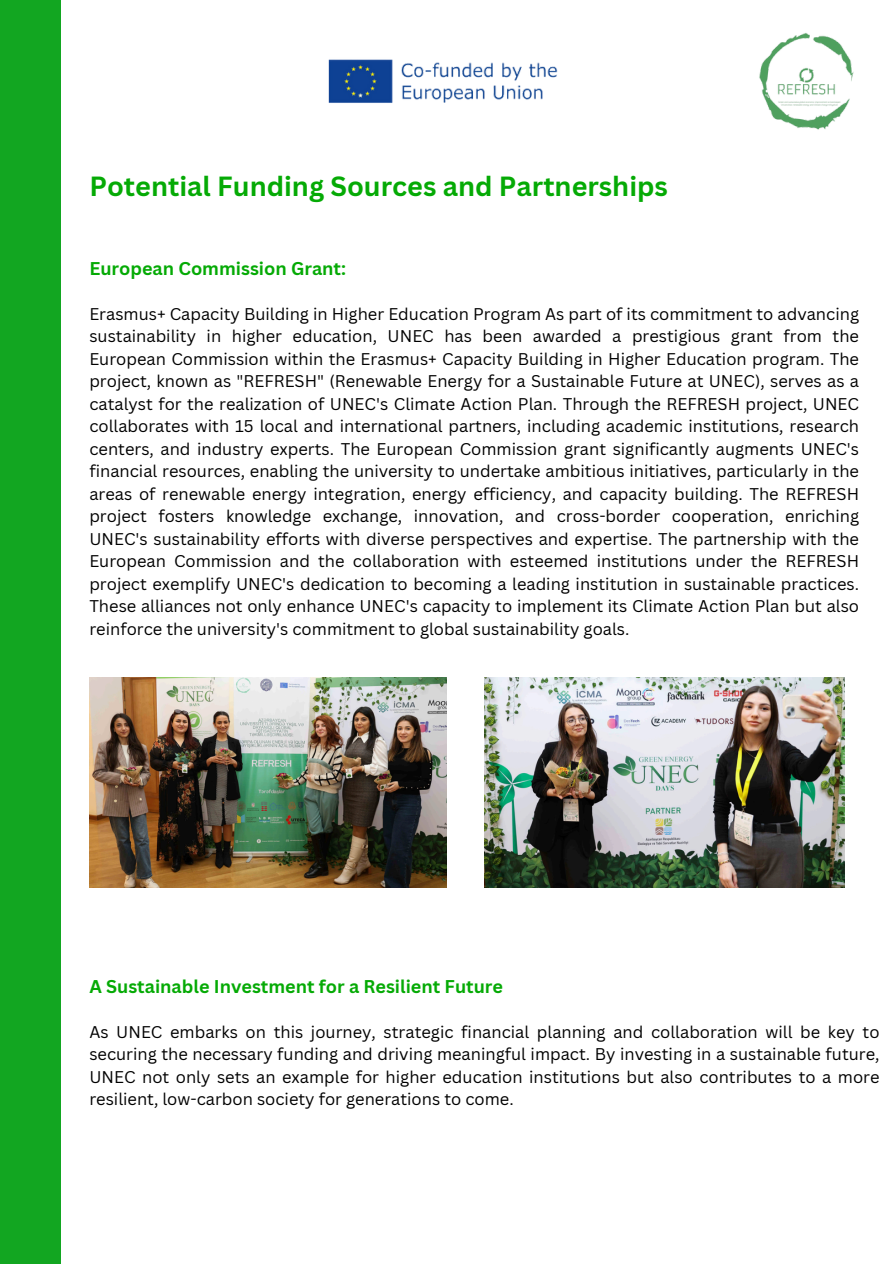
<style>
.page{position:relative;width:894px;height:1264px;background:#fff}
.page>*{position:absolute;margin:0;border:0;box-sizing:border-box;transform-origin:0 0}
.t1{font:700 27px "Canva Sans";color:#05aa05}
.t2{font:700 18px "Canva Sans";color:#05aa05}
.t3{font:16.5px/22.5px "Canva Sans";color:#000;text-align:justify}
</style>
<div class="page">
<div style="left:0;top:0;width:60px;height:1263px;background:#12a621"></div>
<img style="left:89px;top:677px;width:357px;height:210px">
<img style="left:484px;top:677px;width:360px;height:210px">
<img style="left:759px;top:33px;width:95px;height:97px">
<img style="left:328px;top:59px;width:230px;height:44px">
<p class="t1" style="left:89px;top:167px;width:580px">Potential Funding Sources and Partnerships</p>
<p class="t2" style="left:89px;top:255px;width:258px">European Commission Grant:</p>
<h1 class="t3" style="left:89px;top:302px;width:771px">Erasmus+ Capacity Building in Higher Education Program As part of its commitment to advancing sustainability in higher education, UNEC has been awarded a prestigious grant from the European Commission within the Erasmus+ Capacity Building in Higher Education program. The project, known as "REFRESH" (Renewable Energy for a Sustainable Future at UNEC), serves as a catalyst for the realization of UNEC's Climate Action Plan. Through the REFRESH project, UNEC collaborates with 15 local and international partners, including academic institutions, research centers, and industry experts. The European Commission grant significantly augments UNEC's financial resources, enabling the university to undertake ambitious initiatives, particularly in the areas of renewable energy integration, energy efficiency, and capacity building. The REFRESH project fosters knowledge exchange, innovation, and cross-border cooperation, enriching UNEC's sustainability efforts with diverse perspectives and expertise. The partnership with the European Commission and the collaboration with esteemed institutions under the REFRESH project exemplify UNEC's dedication to becoming a leading institution in sustainable practices.<br>These alliances not only enhance UNEC's capacity to implement its Climate Action Plan but also reinforce the university's commitment to global sustainability goals.</h1>
<h2 class="t2" style="left:89px;top:973px;width:415px">A Sustainable Investment for a Resilient Future</h2>
<p class="t3" style="left:89px;top:1019px;width:791px">As UNEC embarks on this journey, strategic financial planning and collaboration will be key to securing the necessary funding and driving meaningful impact. By investing in a sustainable future, UNEC not only sets an example for higher education institutions but also contributes to a more resilient, low-carbon society for generations to come.</p>
</div>
